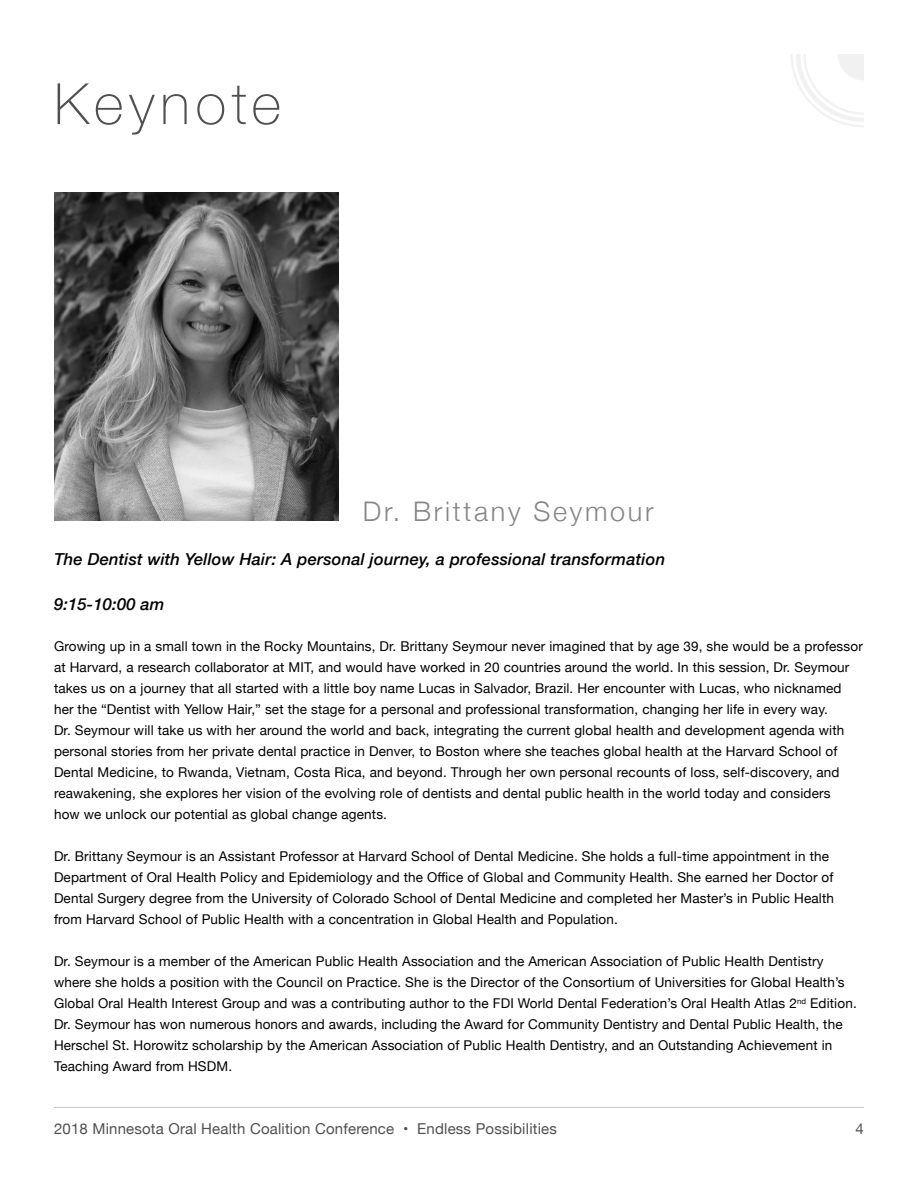
<style>
.page{position:relative;width:918px;height:1188px;background:#fff}
.page>*{position:absolute;margin:0;border:0;box-sizing:border-box;transform-origin:0 0}
.t1{font:100 57px "Helvetica Neue";letter-spacing:.1em;color:#505050}
.t2{font:300 27px "Helvetica Neue";letter-spacing:.1em;color:#868686}
.t3{font:italic 500 16.5px "Helvetica Neue";letter-spacing:.01em;color:#000}
.t4{font:15px "Helvetica Neue";letter-spacing:.01em;color:#505050}
.t5{font:13.5px/21px "Helvetica Neue";letter-spacing:.01em;color:#000}
</style>
<div class="page">
<hr style="left:54px;top:1107px;width:810px;height:1px;background:#c7c7c7">
<img style="left:54px;top:192px;width:285px;height:329px">
<svg style="left:791px;top:54px;width:73px;height:73px"></svg>
<div style="left:838px;top:28px;width:52px;height:52px;background:#f1f1f1;border-radius:50%"></div>
<div style="left:684px;top:0;width:234px;height:54px;background:#fff"></div>
<div style="left:864px;top:32px;width:54px;height:190px;background:#fff"></div>
<p class="t1" style="left:54px;top:61px;width:229px">Keynote</p>
<p class="t2" style="left:363px;top:489px;width:292px">Dr. Brittany Seymour</p>
<p class="t3" style="left:54px;top:545px;width:613px">The Dentist with Yellow Hair: A personal journey, a professional transformation</p>
<p class="t3" style="left:54px;top:590px;width:112px">9:15-10:00 am</p>
<p class="t5" style="left:54px;top:637px;width:810px">Growing up in a small town in the Rocky Mountains, Dr. Brittany Seymour never imagined that by age 39, she would be a professor at Harvard, a research collaborator at MIT, and would have worked in 20 countries around the world. In this session, Dr. Seymour takes us on a journey that all started with a little boy name Lucas in Salvador, Brazil. Her encounter with Lucas, who nicknamed her the “Dentist with Yellow Hair,” set the stage for a personal and professional transformation, changing her life in every way.<br>Dr. Seymour will take us with her around the world and back, integrating the current global health and development agenda with personal stories from her private dental practice in Denver, to Boston where she teaches global health at the Harvard School of Dental Medicine, to Rwanda, Vietnam, Costa Rica, and beyond. Through her own personal recounts of loss, self-discovery, and reawakening, she explores her vision of the evolving role of dentists and dental public health in the world today and considers<br>how we unlock our potential as global change agents.</p>
<p class="t5" style="left:54px;top:847px;width:782px">Dr. Brittany Seymour is an Assistant Professor at Harvard School of Dental Medicine. She holds a full-time appointment in the Department of Oral Health Policy and Epidemiology and the Office of Global and Community Health. She earned her Doctor of Dental Surgery degree from the University of Colorado School of Dental Medicine and completed her Master’s in Public Health from Harvard School of Public Health with a concentration in Global Health and Population.</p>
<p class="t5" style="left:54px;top:952px;width:804px">Dr. Seymour is a member of the American Public Health Association and the American Association of Public Health Dentistry where she holds a position with the Council on Practice. She is the Director of the Consortium of Universities for Global Health’s Global Oral Health Interest Group and was a contributing author to the FDI World Dental Federation’s Oral Health Atlas 2<sup>nd</sup> Edition.<br>Dr. Seymour has won numerous honors and awards, including the Award for Community Dentistry and Dental Public Health, the Herschel St. Horowitz scholarship by the American Association of Public Health Dentistry, and an Outstanding Achievement in Teaching Award from HSDM.</p>
<p class="t4" style="left:54px;top:1118px;width:505px">2018 Minnesota Oral Health Coalition Conference • Endless Possibilities</p>
<p class="t4" style="left:856px;top:1118px;width:10px">4</p>
</div>
